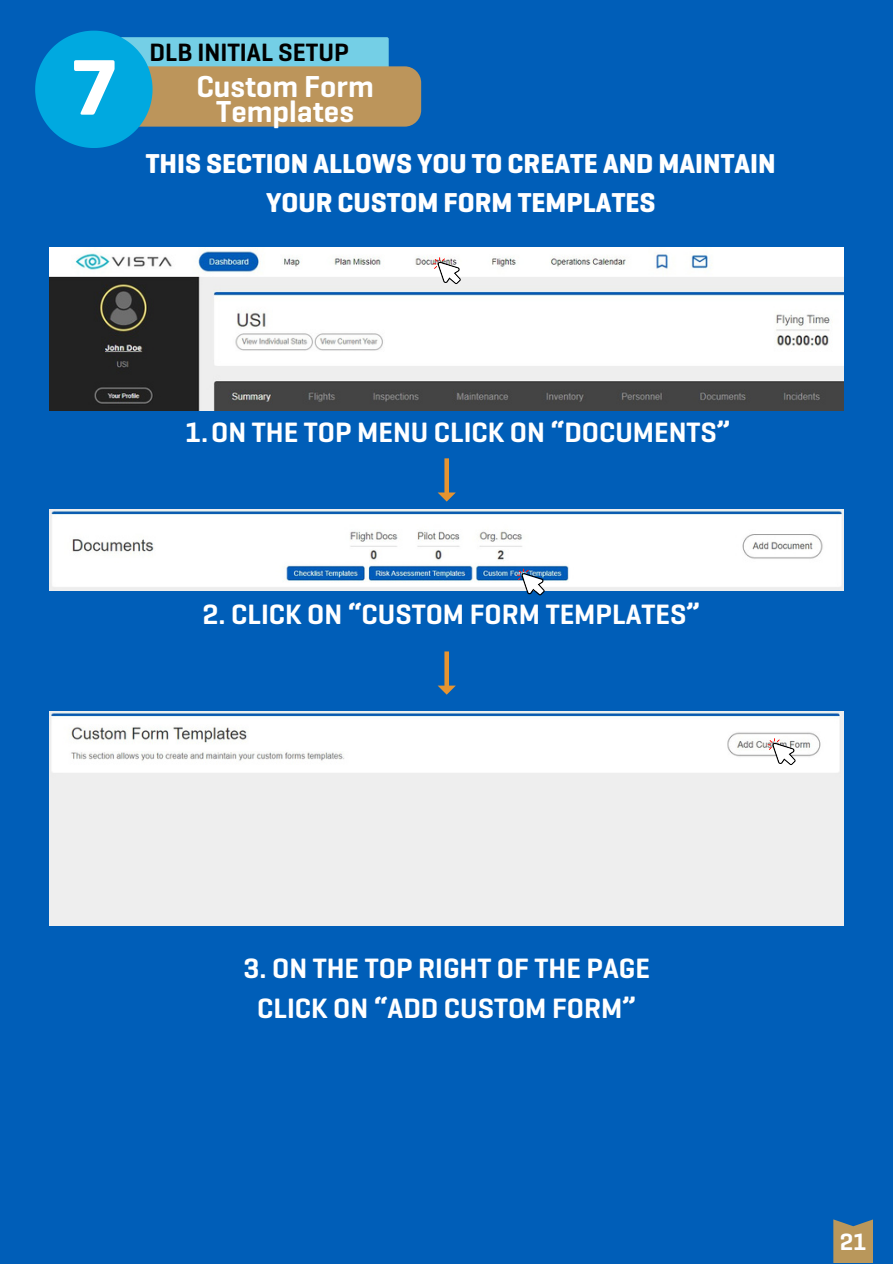
<style>
.page{position:relative;width:893px;height:1264px;background:#fff}
.page>*{position:absolute;margin:0;border:0;box-sizing:border-box;transform-origin:0 0}
.t1{font:700 80.1px "Geogrotesque";color:#fff}
.t2{font:600 30.75px/24.8px "Geogrotesque";color:#fff;text-align:center}
.t3{font:600 28.5px/39.3px "Geogrotesque";color:#fff;text-align:center}
.t4{font:700 27.75px/38.4px "Geogrotesque";color:#fff;text-align:center}
.t5{font:600 25.5px "Geogrotesque";color:#000}
.t6{font:600 24px "Geogrotesque";color:#fff}
</style>
<div class="page">
<div style="left:0;top:0;width:892px;height:1263px;background:#005eb8"></div>
<svg style="left:833px;top:1219px;width:40px;height:44px;background:#a79163"></svg>
<svg style="left:35px;top:31px;width:386px;height:117px"></svg>
<img style="left:50px;top:247px;width:793px;height:163px">
<svg style="left:432px;top:257px;width:29px;height:27px"></svg>
<img style="left:50px;top:509px;width:793px;height:81px">
<svg style="left:438px;top:458px;width:18px;height:43px"></svg>
<svg style="left:516px;top:568px;width:28px;height:27px"></svg>
<svg style="left:438px;top:651px;width:18px;height:43px"></svg>
<img style="left:50px;top:711px;width:793px;height:214px">
<svg style="left:767px;top:738px;width:32px;height:32px"></svg>
<h1 class="t1" style="left:71px;top:37px;width:47px">7</h1>
<p class="t5" style="left:149px;top:37px;width:201px">DLB INITIAL SETUP</p>
<p class="t2" style="left:196px;top:74px;width:179px">Custom Form<br>Templates</p>
<p class="t4" style="left:146px;top:145px;width:631px">THIS SECTION ALLOWS YOU TO CREATE AND MAINTAIN<br>YOUR CUSTOM FORM TEMPLATES</p>
<p class="t3" style="left:185px;top:413px;width:547px">1.ON THE TOP MENU CLICK ON “DOCUMENTS”</p>
<p class="t3" style="left:202px;top:594px;width:499px">2. CLICK ON “CUSTOM FORM TEMPLATES”</p>
<p class="t3" style="left:243px;top:949px;width:408px">3. ON THE TOP RIGHT OF THE PAGE<br>CLICK ON “ADD CUSTOM FORM”</p>
<p class="t6" style="left:839px;top:1226px;width:28px">21</p>
</div>
